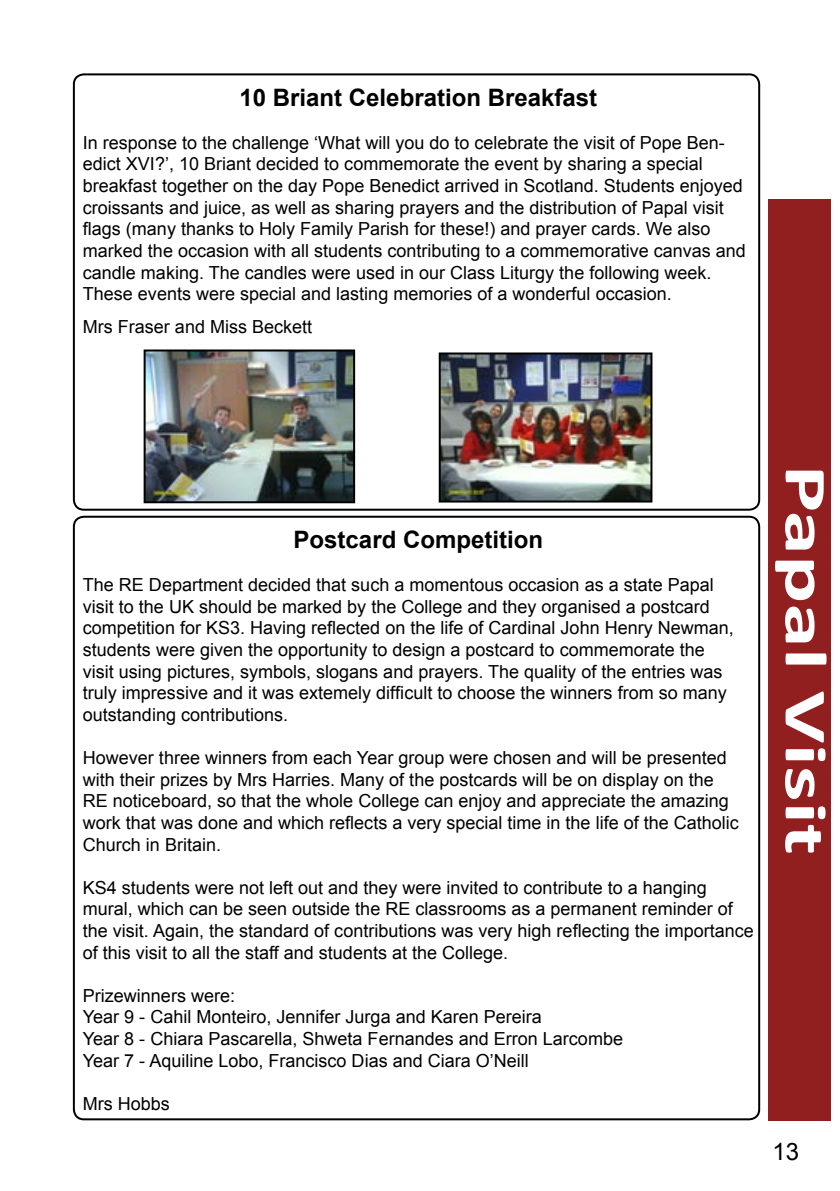
<style>
.page{position:relative;width:840px;height:1191px;background:#fff}
.page>*{position:absolute;margin:0;border:0;box-sizing:border-box;transform-origin:0 0}
.t1{font:700 60px "Calibri";color:#fff;scale:1.5 1}
.t2{font:700 24px "Arial";color:#000}
.t3{font:24px "Arial";color:#000}
.t4{font:18px/21.6px "Arial";color:#000}
</style>
<div class="page">
<div style="left:768px;top:199px;width:62px;height:921px;background:#921f20"></div>
<div style="left:73px;top:73px;width:686px;height:438px;border:2px solid #000;border-radius:10px"></div>
<img style="left:146px;top:352px;width:206px;height:148px">
<div style="left:143px;top:349px;width:212px;height:154px;border:2px solid #000"></div>
<img style="left:441px;top:355px;width:208px;height:144px">
<div style="left:438px;top:352px;width:214px;height:150px;border:2px solid #000"></div>
<h2 class="t2" style="left:239px;top:81px;width:359px">10 Briant Celebration Breakfast</h2>
<p class="t4" style="left:83px;top:132px;width:664px">In response to the challenge ‘What will you do to celebrate the visit of Pope Ben&shy;edict XVI?’, 10 Briant decided to commemorate the event by sharing a special breakfast together on the day Pope Benedict arrived in Scotland. Students enjoyed croissants and juice, as well as sharing prayers and the distribution of Papal visit flags (many thanks to Holy Family Parish for these!) and prayer cards. We also marked the occasion with all students contributing to a commemorative canvas and candle making. The candles were used in our Class Liturgy the following week.<br>These events were special and lasting memories of a wonderful occasion.</p>
<p class="t4" style="left:83px;top:316px;width:231px">Mrs Fraser and Miss Beckett</p>
<h2 class="t2" style="left:293px;top:524px;width:251px">Postcard Competition</h2>
<p class="t4" style="left:83px;top:574px;width:652px">The RE Department decided that such a momentous occasion as a state Papal visit to the UK should be marked by the College and they organised a postcard competition for KS3. Having reflected on the life of Cardinal John Henry Newman, students were given the opportunity to design a postcard to commemorate the visit using pictures, symbols, slogans and prayers. The quality of the entries was truly impressive and it was extemely difficult to choose the winners from so many outstanding contributions.</p>
<p class="t4" style="left:83px;top:747px;width:657px">However three winners from each Year group were chosen and will be presented with their prizes by Mrs Harries. Many of the postcards will be on display on the RE noticeboard, so that the whole College can enjoy and appreciate the amazing work that was done and which reflects a very special time in the life of the Catholic Church in Britain.</p>
<p class="t4" style="left:83px;top:876px;width:672px">KS4 students were not left out and they were invited to contribute to a hanging mural, which can be seen outside the RE classrooms as a permanent reminder of the visit. Again, the standard of contributions was very high reflecting the importance of this visit to all the staff and students at the College.</p>
<p class="t4" style="left:83px;top:984px;width:541px">Prizewinners were:<br>Year 9 - Cahil Monteiro, Jennifer Jurga and Karen Pereira<br>Year 8 - Chiara Pascarella, Shweta Fernandes and Erron Larcombe Year 7 - Aquiline Lobo, Francisco Dias and Ciara O’Neill</p>
<p class="t4" style="left:83px;top:1092px;width:89px">Mrs Hobbs</p>
<h1 class="t1" style="left:842px;top:464px;width:262px;rotate:90deg">Papal Visit</h1>
<h2 class="t3" style="left:772px;top:1136px;width:28px">13</h2>
</div>
